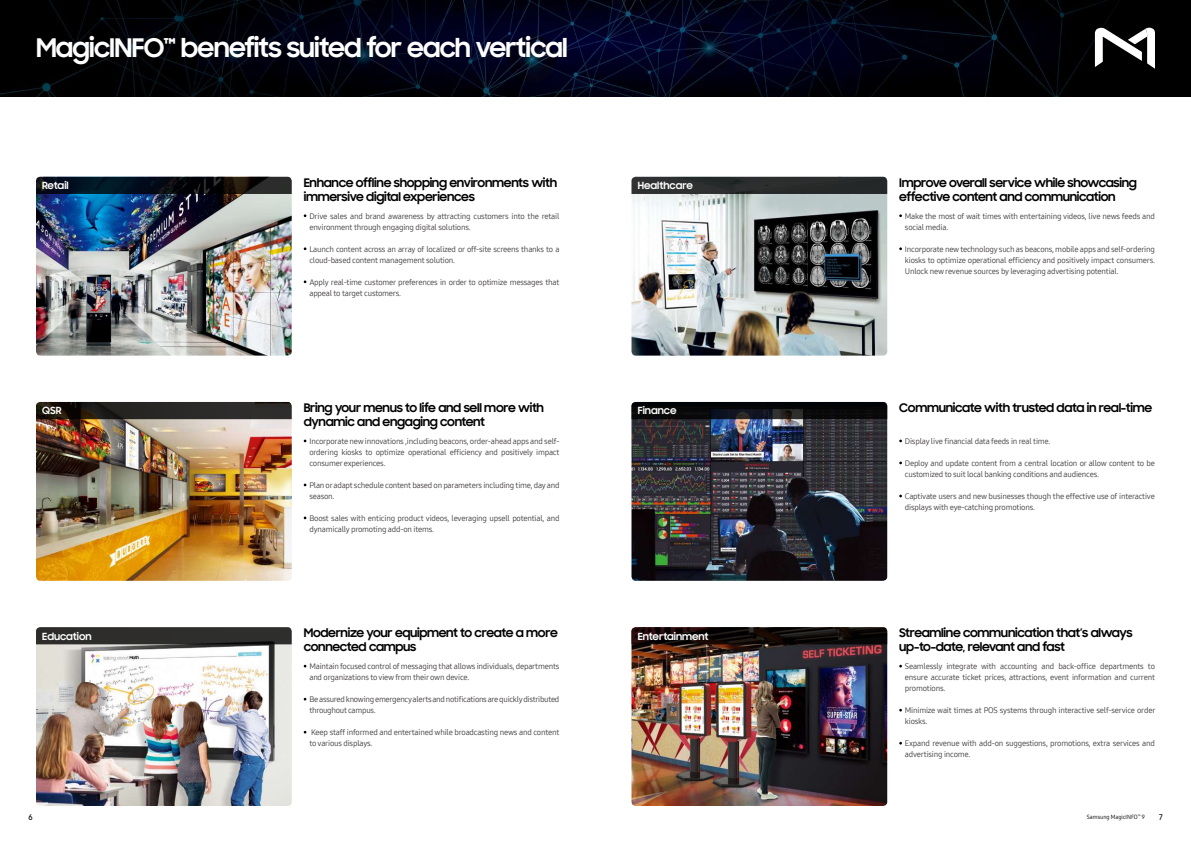
<style>
.page{position:relative;width:1191px;height:842px;background:#fff}
.page>*{position:absolute;margin:0;border:0;box-sizing:border-box;transform-origin:0 0}
.t1{font:700 26px "Samsung Sharp Sans";letter-spacing:-.03em;color:#fff}
.t2{font:700 12px/14.4px "Samsung Sharp Sans";letter-spacing:-.025em;color:#000}
.t3{font:700 10px "Samsung Sharp Sans";color:#fff}
.t4{font:8px/11px "Samsung One 400";letter-spacing:-.025em;color:#3e3a39}
.t5{font:8px "Samsung One 600 C";color:#000}
.t6{font:6px "Samsung One 400 C";color:#000}
.t7{font:3.5px "Samsung One 400 C";color:#000}
.s1{font-size:6px}
</style>
<div class="page">
<img style="left:0;top:0;width:1191px;height:96px">
<svg style="left:1095px;top:26px;width:60px;height:43px"></svg>
<img style="left:36px;top:194px;width:256px;height:162px">
<img style="left:631px;top:194px;width:256px;height:162px">
<img style="left:36px;top:419px;width:256px;height:162px">
<img style="left:631px;top:419px;width:256px;height:162px">
<img style="left:36px;top:644px;width:256px;height:162px">
<img style="left:631px;top:644px;width:256px;height:162px">
<svg style="left:36px;top:177px;width:256px;height:17px;background:#0d131a"></svg>
<div style="left:631px;top:177px;width:256px;height:17px;background:#2b2d2d"></div>
<svg style="left:36px;top:402px;width:256px;height:17px;background:#26231f"></svg>
<svg style="left:631px;top:402px;width:256px;height:17px;background:#0b0b0f"></svg>
<svg style="left:36px;top:627px;width:256px;height:17px;background:#2f2e2d"></svg>
<svg style="left:631px;top:627px;width:256px;height:17px;background:#130c0a"></svg>
<h1 class="t1" style="left:36px;top:29px;width:533px">MagicINFO<sup>™</sup> benefits suited for each vertical</h1>
<h2 class="t2" style="left:304px;top:174px;width:255px">Enhance offline shopping environments with immersive digital experiences</h2>
<h2 class="t2" style="left:899px;top:174px;width:239px">Improve overall service while showcasing effective content and communication</h2>
<p class="t4" style="left:309px;top:210px;width:251px">Drive sales and brand awareness by attracting customers into the retail environment through engaging digital solutions.</p>
<p class="t4" style="left:309px;top:243px;width:251px">Launch content across an array of localized or off-site screens thanks to a cloud-based content management solution.</p>
<p class="t4" style="left:309px;top:276px;width:251px">Apply real-time customer preferences in order to optimize messages that appeal to target customers.</p>
<p class="t3" style="left:42px;top:178px;width:28px">Retail</p>
<p class="t3" style="left:638px;top:178px;width:57px">Healthcare</p>
<p class="t4" style="left:905px;top:210px;width:251px">Make the most of wait times with entertaining videos, live news feeds and social media.</p>
<p class="t4" style="left:905px;top:243px;width:251px;text-align:justify">Incorporate new technology such as beacons, mobile apps and self-ordering kiosks to optimize operational efficiency and positively impact consumers.<br>Unlock new revenue sources by leveraging advertising potential.</p>
<h2 class="t2" style="left:304px;top:400px;width:242px">Bring your menus to life and sell more with dynamic and engaging content</h2>
<p class="t4" style="left:309px;top:435px;width:252px;text-align:justify">Incorporate new innovations ,including beacons, order-ahead apps and self&shy;ordering kiosks to optimize operational efficiency and positively impact consumer experiences.</p>
<p class="t4" style="left:309px;top:479px;width:252px">Plan or adapt schedule content based on parameters including time, day and season.</p>
<p class="t4" style="left:309px;top:512px;width:251px">Boost sales with enticing product videos, leveraging upsell potential, and dynamically promoting add-on items.</p>
<p class="t3" style="left:42px;top:403px;width:21px">QSR</p>
<p class="t3" style="left:638px;top:403px;width:40px">Finance</p>
<h2 class="t2" style="left:899px;top:400px;width:254px">Communicate with trusted data in real-time</h2>
<p class="t4" style="left:905px;top:435px;width:147px">Display live financial data feeds in real time.</p>
<p class="t4" style="left:905px;top:457px;width:251px">Deploy and update content from a central location or allow content to be customized to suit local banking conditions and audiences.</p>
<p class="t4" style="left:905px;top:490px;width:251px">Captivate users and new businesses though the effective use of interactive displays with eye-catching promotions.</p>
<h2 class="t2" style="left:304px;top:625px;width:255px">Modernize your equipment to create a more connected campus</h2>
<p class="t4" style="left:309px;top:661px;width:251px">Maintain focused control of messaging that allows individuals, departments and organizations to view from their own device.</p>
<p class="t4" style="left:309px;top:694px;width:251px">Be assured knowing emergency alerts and notifications are quickly distributed throughout campus.</p>
<p class="t4" style="left:309px;top:727px;width:251px">Keep staff informed and entertained while broadcasting news and content to various displays.</p>
<p class="t3" style="left:42px;top:629px;width:51px">Education</p>
<p class="t3" style="left:638px;top:629px;width:72px">Entertainment</p>
<h2 class="t2" style="left:899px;top:625px;width:235px">Streamline communication that’s always up-to-date, relevant and fast</h2>
<p class="t4" style="left:905px;top:661px;width:252px;text-align:justify">Seamlessly integrate with accounting and back-office departments to ensure accurate ticket prices, attractions, event information and current promotions.</p>
<p class="t4" style="left:905px;top:705px;width:252px">Minimize wait times at POS systems through interactive self-service order kiosks.</p>
<p class="t4" style="left:905px;top:738px;width:251px">Expand revenue with add-on suggestions, promotions, extra services and advertising income.</p>
<p class="t5" style="left:28px;top:812px;width:6px">6</p>
<p class="t6" style="left:1086px;top:813px;width:52px">Samsung MagicINFO</p>
<p class="t5" style="left:1159px;top:812px;width:5px">7</p>
<p class="t7" style="left:1137px;top:814px;width:9px">™ <span class="s1">9</span></p>
</div>
